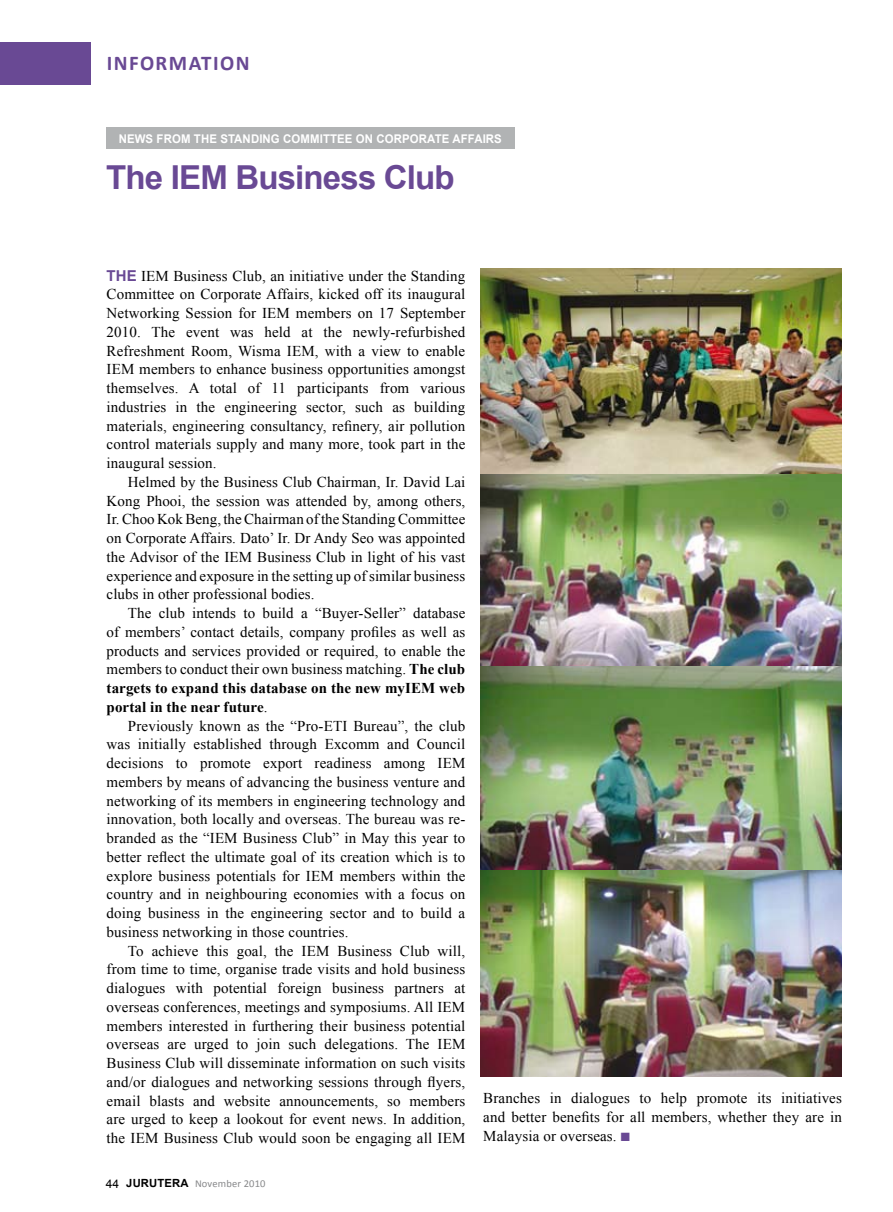
<style>
.page{position:relative;width:893px;height:1212px;background:#fff}
.page>*{position:absolute;margin:0;border:0;box-sizing:border-box;transform-origin:0 0}
.t1{font:700 33px "Arial";letter-spacing:-.025em;color:#694994}
.t2{font:700 21px "Calibri";letter-spacing:.07em;color:#694994}
.t3{font:15px/18.8px "Times New Roman";letter-spacing:.01em;color:#000;text-align:justify}
.t4{font:700 12px "Arial";letter-spacing:.01em;color:#fff;scale:.95 1}
.t5{font:10.5px "Calibri";letter-spacing:.015em;color:#87888a}
.s1{font-family:"Arial";font-weight:700;color:#694994}
.s2{font-weight:700}
.s3{font-family:"Arial";font-size:12px;color:#000}
.s4{font-family:"Arial";font-weight:700;font-size:11.25px;color:#000}
.s5{color:#694994}
</style>
<div class="page">
<div style="left:0;top:43px;width:91px;height:42px;background:#694994"></div>
<img style="left:480px;top:268px;width:362px;height:206px">
<img style="left:480px;top:474px;width:362px;height:192px">
<img style="left:480px;top:666px;width:362px;height:204px">
<img style="left:480px;top:870px;width:362px;height:206px">
<div style="left:106px;top:128px;width:408px;height:21px;background:#b1b3b4"></div>
<h2 class="t2" style="left:107px;top:50px;width:144px">INFORMATION</h2>
<p class="t4" style="left:119px;top:131px;width:67px">CNIEWS FRO</p>
<p class="t4" style="left:220px;top:131px;width:108px">STANDING COINEER</p>
<p class="t4" style="left:301px;top:131px;width:213px">MMIITTEE ON CORPORATE AFFAIRS</p>
<p class="t4" style="left:181px;top:135px;width:112px">M THE CTURAL ENG</p>
<p class="t4" style="left:130px;top:135px;width:86px">VIL AND STRU</p>
<p class="t4" style="left:325px;top:135px;width:150px">NG TECHNICAL DIVISION</p>
<h1 class="t1" style="left:106px;top:156px;width:350px">THE IEM BUSINESS CLUB</h1>
<p class="t3" style="left:107px;top:266px;width:360px"><span class="s1">THE</span> IEM Business Club, an initiative under the Standing Committee on Corporate Affairs, kicked off its inaugural Networking Session for IEM members on 17 September 2010. The event was held at the newly-refurbished Refreshment Room, Wisma IEM, with a view to enable IEM members to enhance business opportunities amongst themselves. A total of 11 participants from various industries in the engineering sector, such as building materials, engineering consultancy, refinery, air pollution control materials supply and many more, took part in the inaugural session.</p>
<p class="t3" style="left:107px;top:472px;width:360px;text-indent:21px">Helmed by the Business Club Chairman, Ir. David Lai Kong Phooi, the session was attended by, among others, Ir. Choo Kok Beng, the Chairman of the Standing Committee on Corporate Affairs. Dato’ Ir. Dr Andy Seo was appointed the Advisor of the IEM Business Club in light of his vast experience and exposure in the setting up of similar business clubs in other professional bodies.</p>
<p class="t3" style="left:107px;top:603px;width:360px;text-indent:21px">The club intends to build a “Buyer-Seller” database of members’ contact details, company profiles as well as products and services provided or required, to enable the members to conduct their own business matching. <span class="s2">The club targets to expand this database on the new myIEM web portal in the near future</span>.</p>
<p class="t3" style="left:107px;top:716px;width:360px;text-indent:21px">Previously known as the “Pro-ETI Bureau”, the club was initially established through Excomm and Council decisions to promote export readiness among IEM members by means of advancing the business venture and networking of its members in engineering technology and innovation, both locally and overseas. The bureau was re&shy;branded as the “IEM Business Club” in May this year to better reflect the ultimate goal of its creation which is to explore business potentials for IEM members within the country and in neighbouring economies with a focus on doing business in the engineering sector and to build a business networking in those countries.</p>
<p class="t3" style="left:107px;top:941px;width:360px;text-indent:21px">To achieve this goal, the IEM Business Club will, from time to time, organise trade visits and hold business dialogues with potential foreign business partners at overseas conferences, meetings and symposiums. All IEM members interested in furthering their business potential overseas are urged to join such delegations. The IEM Business Club will disseminate information on such visits and/or dialogues and networking sessions through flyers, email blasts and website announcements, so members are urged to keep a lookout for event news. In addition, the IEM Business Club would soon be engaging all IEM</p>
<p class="t5" style="left:106px;top:1177px;width:161px"><span class="s3">44</span> <span class="s4">JURUTERA</span> November 2010</p>
<p class="t3" style="left:483px;top:1089px;width:360px">Branches in dialogues to help promote its initiatives and better benefits for all members, whether they are in Malaysia or overseas. <span class="s5">■</span></p>
</div>
